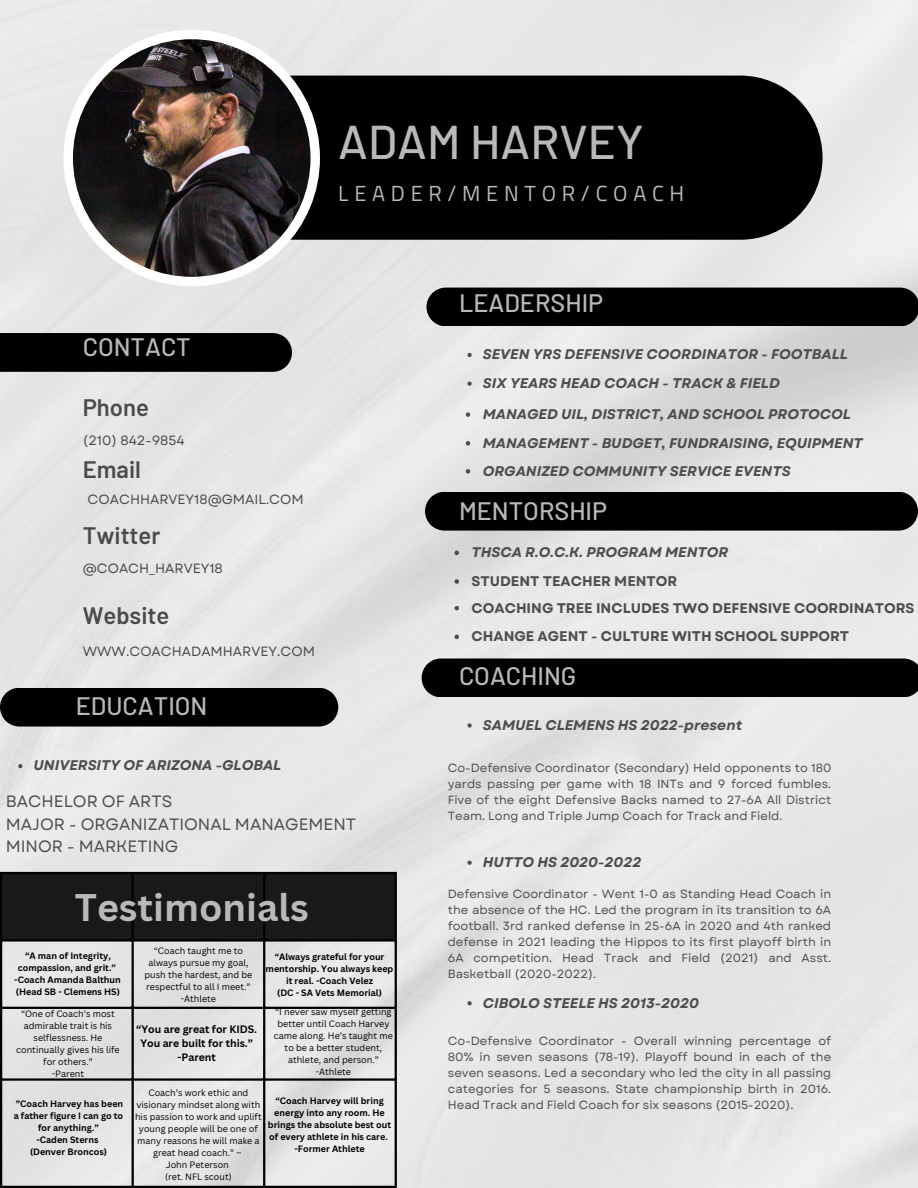
<style>
.page{position:relative;width:918px;height:1188px;background:#fff}
.page>*{position:absolute;margin:0;border:0;box-sizing:border-box;transform-origin:0 0}
.t1{font:500 47.25px "Barlow";color:#b9b9b9}
.t2{font:700 37.5px "Canva Sans";color:#b9b9b9}
.t3{font:500 25.2px "Barlow";color:#b9b9b9}
.t4{font:600 23.85px "Barlow";color:#4b4b4b}
.t5{font:21.75px "Titillium Web";letter-spacing:.26em;color:#b9b9b9}
.t6{font:16.35px "Garet";color:#504d4d}
.t7{font:italic 700 13.95px "Garet";color:#504d4d}
.t8{font:700 13.95px "Garet";color:#504d4d}
.t9{font:13.35px "Garet";color:#4b4b4b}
.t10{font:11.85px/15.9px "Garet";color:#504d4d;text-align:justify}
.t11{font:700 10.5px/14px "Canva Sans";color:#000;text-align:center}
.t12{font:9px/12px "Canva Sans";color:#000;text-align:center}
.t13{font:700 9px/12px "Canva Sans";color:#000;text-align:center}
</style>
<div class="page">
<img style="left:0;top:0;width:918px;height:1188px">
<div style="left:73px;top:76px;width:750px;height:164px;background:#000;border-radius:82px"></div>
<div style="left:63px;top:30px;width:257px;height:256px;background:#fff;border-radius:50%"></div>
<div style="left:426px;top:288px;width:492px;height:38px;background:#000"></div>
<div style="left:422px;top:658px;width:496px;height:39px;background:#000"></div>
<div style="left:0;top:688px;width:338px;height:39px;background:#000"></div>
<div style="left:0;top:333px;width:292px;height:39px;background:#000"></div>
<img style="left:73px;top:39px;width:238px;height:238px;border-radius:50%">
<div style="left:425px;top:492px;width:493px;height:39px;background:#000"></div>
<div style="left:2px;top:874px;width:393px;height:65px;background:#191919"></div>
<hr style="left:0;top:874px;width:2px;height:312px;background:#000">
<hr style="left:132px;top:874px;width:2px;height:312px;background:#000">
<hr style="left:263px;top:874px;width:2px;height:312px;background:#000">
<hr style="left:395px;top:874px;width:2px;height:312px;background:#000">
<hr style="left:0;top:872px;width:397px;height:2px;background:#000">
<hr style="left:0;top:939px;width:397px;height:3px;background:#000">
<hr style="left:0;top:1007px;width:397px;height:2px;background:#000">
<hr style="left:0;top:1078px;width:397px;height:3px;background:#000">
<hr style="left:0;top:1186px;width:397px;height:2px;background:#000">
<svg style="left:467px;top:723px;width:5px;height:5px"></svg>
<svg style="left:18px;top:764px;width:4px;height:4px"></svg>
<svg style="left:467px;top:861px;width:5px;height:4px"></svg>
<svg style="left:467px;top:1001px;width:5px;height:4px"></svg>
<svg style="left:467px;top:353px;width:5px;height:4px"></svg>
<svg style="left:467px;top:382px;width:5px;height:4px"></svg>
<svg style="left:466px;top:412px;width:4px;height:5px"></svg>
<svg style="left:466px;top:441px;width:4px;height:5px"></svg>
<svg style="left:466px;top:469px;width:4px;height:5px"></svg>
<svg style="left:454px;top:551px;width:5px;height:4px"></svg>
<svg style="left:454px;top:579px;width:5px;height:5px"></svg>
<svg style="left:454px;top:606px;width:5px;height:4px"></svg>
<svg style="left:454px;top:635px;width:5px;height:4px"></svg>
<p class="t1" style="left:338px;top:112px;width:307px">ADAM HARVEY</p>
<p class="t5" style="left:338px;top:177px;width:348px">LEADER/MENTOR/COACH</p>
<p class="t3" style="left:83px;top:331px;width:110px">CONTACT</p>
<p class="t4" style="left:83px;top:392px;width:68px">Phone</p>
<p class="t9" style="left:83px;top:430px;width:103px">(210) 842-9854</p>
<p class="t4" style="left:83px;top:454px;width:60px">Email</p>
<p class="t9" style="left:88px;top:490px;width:218px">COACHHARVEY18@GMAIL.COM</p>
<p class="t4" style="left:83px;top:520px;width:79px">Twitter</p>
<p class="t9" style="left:83px;top:559px;width:142px">@COACH_HARVEY18</p>
<p class="t4" style="left:83px;top:600px;width:88px">Website</p>
<p class="t9" style="left:83px;top:641px;width:234px">WWW.COACHADAMHARVEY.COM</p>
<p class="t3" style="left:76px;top:690px;width:133px">EDUCATION</p>
<p class="t7" style="left:34px;top:755px;width:249px">UNIVERSITY OF ARIZONA -GLOBAL</p>
<p class="t6" style="left:6px;top:790px;width:168px">BACHELOR OF ARTS</p>
<p class="t6" style="left:6px;top:812px;width:352px">MAJOR - ORGANIZATIONAL MANAGEMENT</p>
<p class="t6" style="left:6px;top:835px;width:174px">MINOR - MARKETING</p>
<p class="t2" style="left:75px;top:880px;width:235px">Testimonials</p>
<p class="t13" style="left:18px;top:949px;width:100px">“A man of Integrity, compassion, and grit.”</p>
<p class="t13" style="left:14px;top:973px;width:108px">-Coach Amanda Balthun</p>
<p class="t13" style="left:16px;top:985px;width:106px">(Head SB - Clemens HS)</p>
<p class="t12" style="left:145px;top:945px;width:109px">“Coach taught me to always pursue my goal, push the hardest, and be respectful to all I meet.”</p>
<p class="t12" style="left:181px;top:993px;width:37px">-Athlete</p>
<p class="t13" style="left:266px;top:951px;width:129px">“Always grateful for your mentorship. You always keep</p>
<p class="t13" style="left:286px;top:975px;width:89px">it real. -Coach Velez</p>
<p class="t13" style="left:277px;top:987px;width:106px">(DC - SA Vets Memorial)</p>
<p class="t12" style="left:16px;top:1008px;width:105px">“One of Coach’s most admirable trait is his selflessness. He continually gives his life for others.”</p>
<p class="t12" style="left:52px;top:1068px;width:34px">-Parent</p>
<p class="t13" style="left:14px;top:1097px;width:111px">”Coach Harvey has been a father figure I can go to for anything.”</p>
<p class="t13" style="left:36px;top:1133px;width:64px">-Caden Sterns</p>
<p class="t13" style="left:30px;top:1145px;width:79px">(Denver Broncos)</p>
<p class="t11" style="left:136px;top:1022px;width:122px">“You are great for KIDS.<br>You are built for this.”</p>
<p class="t11" style="left:178px;top:1050px;width:40px">-Parent</p>
<p class="t12" style="left:274px;top:1005px;width:120px">“I never saw myself getting better until Coach Harvey came along. He’s taught me to be a better student, athlete, and person.”</p>
<p class="t12" style="left:316px;top:1065px;width:37px">-Athlete</p>
<p class="t12" style="left:135px;top:1087px;width:128px">Coach’s work ethic and visionary mindset along with his passion to work and uplift young people will be one of many reasons he will make a great head coach.” –</p>
<p class="t12" style="left:166px;top:1159px;width:65px">John Peterson</p>
<p class="t12" style="left:165px;top:1171px;width:68px">(ret. NFL scout)</p>
<p class="t13" style="left:268px;top:1094px;width:125px">“Coach Harvey will bring energy into any room. He brings the absolute best out of every athlete in his care.</p>
<p class="t13" style="left:294px;top:1142px;width:72px">-Former Athlete</p>
<p class="t3" style="left:459px;top:287px;width:146px">LEADERSHIP</p>
<p class="t7" style="left:483px;top:344px;width:367px">SEVEN YRS DEFENSIVE COORDINATOR - FOOTBALL</p>
<p class="t7" style="left:483px;top:373px;width:299px">SIX YEARS HEAD COACH - TRACK &amp; FIELD</p>
<p class="t7" style="left:483px;top:404px;width:370px">MANAGED UIL, DISTRICT, AND SCHOOL PROTOCOL</p>
<p class="t7" style="left:483px;top:433px;width:382px">MANAGEMENT - BUDGET, FUNDRAISING, EQUIPMENT</p>
<p class="t7" style="left:483px;top:461px;width:309px">ORGANIZED COMMUNITY SERVICE EVENTS</p>
<p class="t3" style="left:459px;top:494px;width:150px">MENTORSHIP</p>
<p class="t7" style="left:472px;top:542px;width:258px">THSCA R.O.C.K. PROGRAM MENTOR</p>
<p class="t8" style="left:472px;top:571px;width:207px">STUDENT TEACHER MENTOR</p>
<p class="t8" style="left:472px;top:598px;width:445px">COACHING TREE INCLUDES TWO DEFENSIVE COORDINATORS</p>
<p class="t8" style="left:472px;top:626px;width:379px">CHANGE AGENT - CULTURE WITH SCHOOL SUPPORT</p>
<p class="t3" style="left:459px;top:660px;width:119px">COACHING</p>
<p class="t7" style="left:483px;top:715px;width:261px">SAMUEL CLEMENS HS 2022-present</p>
<p class="t10" style="left:448px;top:760px;width:385px">Co-Defensive Coordinator (Secondary) Held opponents to 180 yards passing per game with 18 INTs and 9 forced fumbles.<br>Five of the eight Defensive Backs named to 27-6A All District Team. Long and Triple Jump Coach for Track and Field.</p>
<p class="t7" style="left:483px;top:852px;width:160px">HUTTO HS 2020-2022</p>
<p class="t10" style="left:448px;top:886px;width:385px">Defensive Coordinator - Went 1-0 as Standing Head Coach in the absence of the HC. Led the program in its transition to 6A football. 3rd ranked defense in 25-6A in 2020 and 4th ranked defense in 2021 leading the Hippos to its first playoff birth in 6A competition. Head Track and Field (2021) and Asst.<br>Basketball (2020-2022).</p>
<p class="t7" style="left:483px;top:993px;width:218px">CIBOLO STEELE HS 2013-2020</p>
<p class="t10" style="left:448px;top:1033px;width:385px">Co-Defensive Coordinator - Overall winning percentage of 80% in seven seasons (78-19). Playoff bound in each of the seven seasons. Led a secondary who led the city in all passing categories for 5 seasons. State championship birth in 2016.<br>Head Track and Field Coach for six seasons (2015-2020).</p>
</div>
